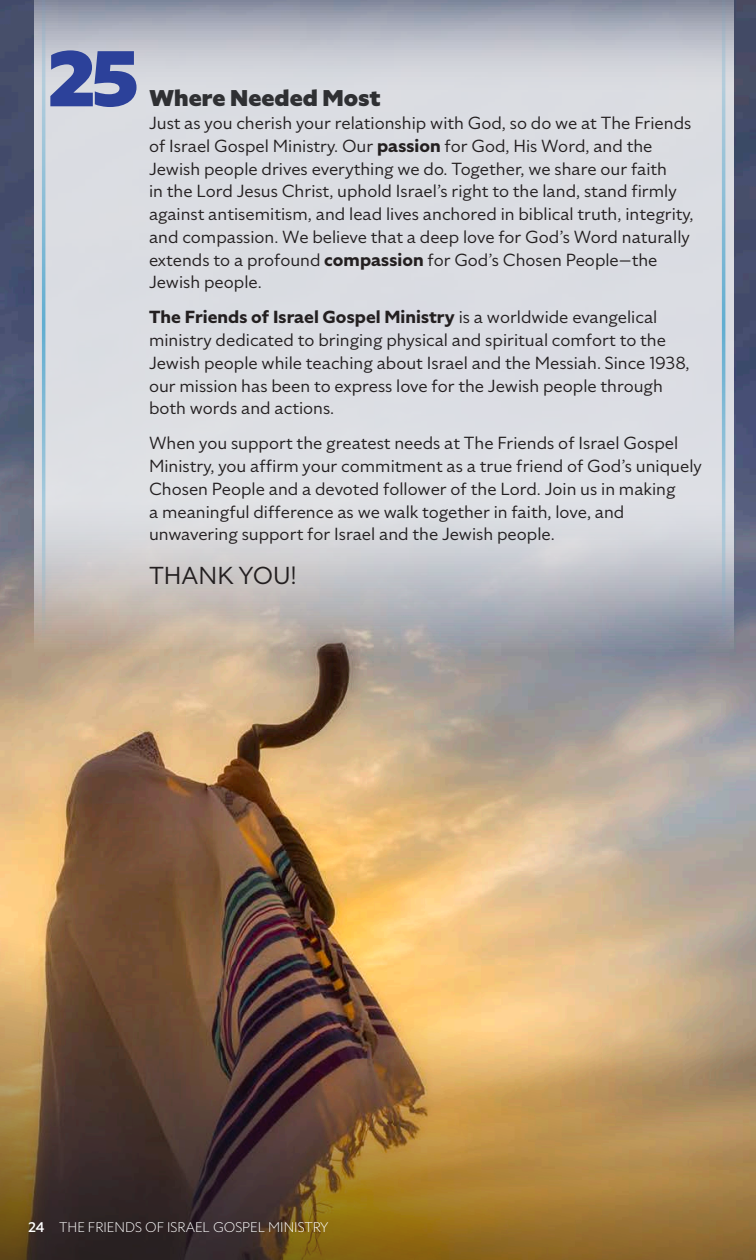
<style>
.page{position:relative;width:756px;height:1260px;background:#fff}
.page>*{position:absolute;margin:0;border:0;box-sizing:border-box;transform-origin:0 0}
.t1{font:900 78.75px "Specter";color:#2c419a}
.FOI_Text_2023{font:24.5px "Specter";color:#231f20}
.FOI_Text_2023-2{font:900 22.75px "Specter";color:#2f3033}
.FOI_Text_2023-3{font:17.5px/22.8px "Specter";color:#231f20}
.t2{font:300 14px "Specter";color:#fff}
.s1{font-weight:700}
.s2{font-weight:500}
</style>
<div class="page">
<img style="left:0;top:0;width:756px;height:882px">
<img style="left:0;top:882px;width:755px;height:378px">
<hr style="left:755px;top:840px;width:1px;height:420px;background:#fff">
<svg style="left:34px;top:0;width:699px;height:657px;background:#d0d2d7"></svg>
<hr style="left:42px;top:0;width:3px;height:657px;background:#62aed1">
<hr style="left:722px;top:0;width:3px;height:657px;background:#62aed1">
<hr style="left:755px;top:420px;width:1px;height:420px;background:#fff">
<p class="t1" style="left:48px;top:26px;width:92px">25</p>
<p class="FOI_Text_2023-2" style="left:149px;top:83px;width:233px">Where Needed Most</p>
<p class="FOI_Text_2023-3" style="left:149px;top:111px;width:546px">Just as you cherish your relationship with God, so do we at The Friends of Israel Gospel Ministry. Our <span class="s1">passion</span> for God, His Word, and the Jewish people drives everything we do. Together, we share our faith<br>in the Lord Jesus Christ, uphold Israel’s right to the land, stand firmly against antisemitism, and lead lives anchored in biblical truth, integrity, and compassion. We believe that a deep love for God’s Word naturally extends to a profound <span class="s1">compassion</span> for God’s Chosen People—the Jewish people.</p>
<p class="FOI_Text_2023-3" style="left:149px;top:306px;width:542px"><span class="s1">The Friends of Israel Gospel Ministry</span> is a worldwide evangelical ministry dedicated to bringing physical and spiritual comfort to the Jewish people while teaching about Israel and the Messiah. Since 1938, our mission has been to express love for the Jewish people through both words and actions.</p>
<p class="FOI_Text_2023-3" style="left:149px;top:432px;width:554px">When you support the greatest needs at The Friends of Israel Gospel Ministry, you affirm your commitment as a true friend of God’s uniquely Chosen People and a devoted follower of the Lord. Join us in making<br>a meaningful difference as we walk together in faith, love, and unwavering support for Israel and the Jewish people.</p>
<p class="FOI_Text_2023" style="left:149px;top:559px;width:149px">THANK YOU!</p>
<p class="t2" style="left:28px;top:1218px;width:302px"><span class="s2">24</span> THE FRIENDS OF ISRAEL GOSPEL MINISTRY</p>
</div>
